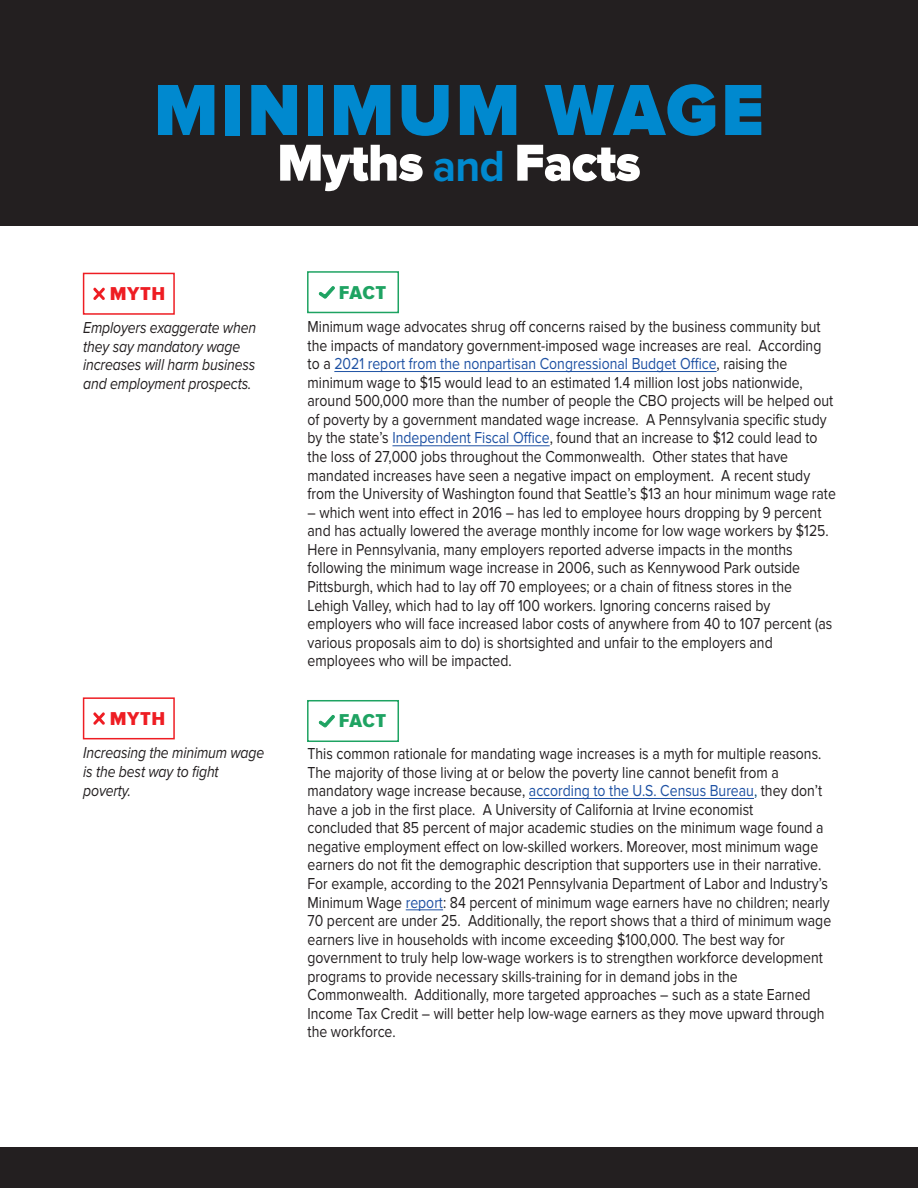
<style>
.page{position:relative;width:918px;height:1188px;background:#fff}
.page>*{position:absolute;margin:0;border:0;box-sizing:border-box;transform-origin:0 0}
.t1{font:900 75px "Proxima Nova";letter-spacing:.05em;color:#0089cf;scale:.95 1}
.t2{font:900 53.85px "Proxima Nova";letter-spacing:-.015em;color:#fff;scale:.95 1}
.t3{font:19.35px "Proxima Nova A Cond Extrabld";letter-spacing:.025em;color:#ee1d23;scale:1.15 1}
.t4{font:19.35px "Proxima Nova A Cond Extrabld";letter-spacing:.005em;color:#1ea362;scale:1.15 1}
.t5{font:16.5px/18.6px "Proxima Nova";color:#231f20;scale:.85 1}
.t6{font:italic 16.5px/18.8px "Proxima Nova";letter-spacing:-.01em;color:#231f20;scale:.85 1}
.s1{font-weight:700;font-size:45.15px;color:#0089cf}
.s2{color:#1e51a3}
.s3{color:#054b80}
</style>
<div class="page">
<div style="left:0;top:0;width:918px;height:226px;background:#231f20"></div>
<hr style="left:334px;top:371px;width:383px;height:1px;background:#1e51a3">
<hr style="left:392px;top:446px;width:158px;height:1px;background:#1e51a3">
<hr style="left:529px;top:798px;width:225px;height:1px;background:#1e51a3">
<hr style="left:406px;top:910px;width:37px;height:1px;background:#1e51a3">
<svg style="left:93px;top:287px;width:12px;height:13px"></svg>
<div style="left:83px;top:273px;width:92px;height:42px;border:2px solid #ee1d23"></div>
<svg style="left:93px;top:712px;width:12px;height:13px"></svg>
<div style="left:83px;top:697px;width:92px;height:42px;border:2px solid #ee1d23"></div>
<svg style="left:318px;top:286px;width:17px;height:13px"></svg>
<div style="left:307px;top:271px;width:92px;height:42px;border:2px solid #1ea362"></div>
<svg style="left:318px;top:715px;width:17px;height:13px"></svg>
<div style="left:307px;top:700px;width:92px;height:42px;border:2px solid #1ea362"></div>
<div style="left:0;top:1147px;width:918px;height:41px;background:#231f20"></div>
<p class="t1" style="left:154px;top:85px;width:643px">MINIMUM WAGE</p>
<p class="t2" style="left:277px;top:145px;width:384px">Myths <span class="s1">and</span> Facts</p>
<p class="t3" style="left:110px;top:287px;width:50px">MYTH</p>
<p class="t4" style="left:339px;top:286px;width:43px">FACT</p>
<p class="t6" style="left:83px;top:320px;width:205px">Employers exaggerate when they say mandatory wage increases will harm business and employment prospects.</p>
<p class="t5" style="left:308px;top:319px;width:623px">Minimum wage advocates shrug off concerns raised by the business community but the impacts of mandatory government-imposed wage increases are real. According to a <span class="s2">2021 report from the nonpartisan Congressional Budget Office</span>, raising the minimum wage to $15 would lead to an estimated 1.4 million lost jobs nationwide, around 500,000 more than the number of people the CBO projects will be helped out of poverty by a government mandated wage increase. A Pennsylvania specific study by the state’s <span class="s2">Independent Fiscal Office</span>, found that an increase to $12 could lead to the loss of 27,000 jobs throughout the Commonwealth. Other states that have mandated increases have seen a negative impact on employment. A recent study from the University of Washington found that Seattle’s $13 an hour minimum wage rate</p>
<p class="t5" style="left:308px;top:505px;width:619px">– which went into effect in 2016 – has led to employee hours dropping by 9 percent and has actually lowered the average monthly income for low wage workers by $125.<br>Here in Pennsylvania, many employers reported adverse impacts in the months following the minimum wage increase in 2006, such as Kennywood Park outside Pittsburgh, which had to lay off 70 employees; or a chain of fitness stores in the Lehigh Valley, which had to lay off 100 workers. Ignoring concerns raised by employers who will face increased labor costs of anywhere from 40 to 107 percent (as various proposals aim to do) is shortsighted and unfair to the employers and employees who will be impacted.</p>
<p class="t3" style="left:110px;top:712px;width:50px">MYTH</p>
<p class="t4" style="left:339px;top:715px;width:43px">FACT</p>
<p class="t6" style="left:83px;top:745px;width:215px">Increasing the minimum wage is the best way to fight poverty.</p>
<p class="t5" style="left:308px;top:746px;width:618px">This common rationale for mandating wage increases is a myth for multiple reasons.<br>The majority of those living at or below the poverty line cannot benefit from a mandatory wage increase because, <span class="s2">according to the U.S. Census Bureau</span><span class="s3">,</span> they don’t have a job in the first place. A University of California at Irvine economist<br>concluded that 85 percent of major academic studies on the minimum wage found a negative employment effect on low-skilled workers. Moreover, most minimum wage earners do not fit the demographic description that supporters use in their narrative.<br>For example, according to the 2021 Pennsylvania Department of Labor and Industry’s Minimum Wage <span class="s2">report</span>: 84 percent of minimum wage earners have no children; nearly 70 percent are under 25. Additionally, the report shows that a third of minimum wage earners live in households with income exceeding $100,000. The best way for government to truly help low-wage workers is to strengthen workforce development programs to provide necessary skills-training for in demand jobs in the Commonwealth. Additionally, more targeted approaches – such as a state Earned Income Tax Credit – will better help low-wage earners as they move upward through the workforce.</p>
</div>
